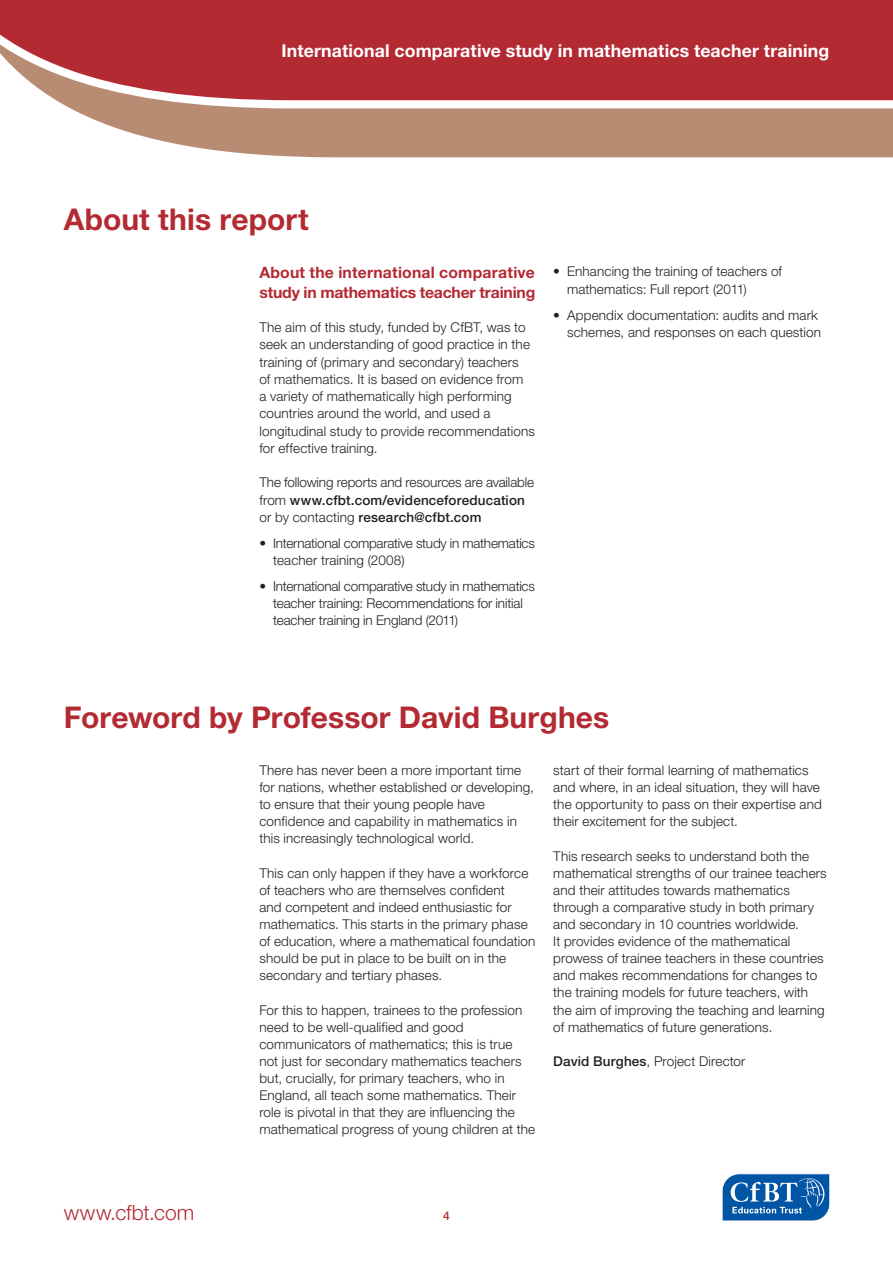
<style>
.page{position:relative;width:893px;height:1263px;background:#fff}
.page>*{position:absolute;margin:0;border:0;box-sizing:border-box;transform-origin:0 0}
.t1{font:700 30px "Helvetica Neue LT";letter-spacing:.005em;color:#b32a33}
.t2{font:300 21px "Helvetica Neue LT";color:#b32a33}
.t3{font:700 17.7px "Helvetica Neue LT";letter-spacing:.01em;color:#fff}
.t4{font:700 15.75px/19.5px "Helvetica Neue LT";color:#b32a33}
.t5{font:300 13.5px/17.1px "Helvetica Neue LT";letter-spacing:.01em;color:#231f20}
.t6{font:300 13.5px/17.2px "Helvetica Neue LT";letter-spacing:-.01em;color:#231f20}
.t7{font:300 13.5px/17.2px "Helvetica Neue LT";letter-spacing:-.015em;color:#231f20}
.t8{font:500 12px "Helvetica Neue LT";color:#b32a33}
.s1{font-weight:500}
</style>
<div class="page">
<svg style="left:722px;top:1173px;width:108px;height:48px;background:#3779b8"></svg>
<svg style="left:80px;top:113px;width:812px;height:44px;background:#be957f"></svg>
<svg style="left:0;top:0;width:892px;height:113px;background:#ba444a"></svg>
<svg style="left:892px;top:0;width:1px;height:157px"></svg>
<h3 class="t3" style="left:282px;top:40px;width:549px">International comparative study in mathematics teacher training</h3>
<h1 class="t1" style="left:64px;top:200px;width:246px">About this report</h1>
<p class="t4" style="left:259px;top:262px;width:277px">About the international comparative study in mathematics teacher training</p>
<p class="t5" style="left:259px;top:318px;width:277px">The aim of this study, funded by CfBT, was to seek an understanding of good practice in the training of (primary and secondary) teachers<br>of mathematics. It is based on evidence from<br>a variety of mathematically high performing countries around the world, and used a longitudinal study to provide recommendations for effective training.</p>
<p class="t6" style="left:259px;top:474px;width:276px">The following reports and resources are available from <span class="s1">www.cfbt.com/evidenceforeducation </span>or by contacting <span class="s1">research@cfbt.com</span></p>
<p class="t7" style="left:273px;top:534px;width:263px;text-indent:-14px">• International comparative study in mathematics teacher training (2008)</p>
<p class="t6" style="left:273px;top:577px;width:263px;text-indent:-14px">• International comparative study in mathematics teacher training: Recommendations for initial teacher training in England (2011)</p>
<p class="t5" style="left:567px;top:263px;width:216px;text-indent:-14px">• Enhancing the training of teachers of mathematics: Full report (2011)</p>
<p class="t5" style="left:553px;top:306px;width:269px;text-align:right">• Appendix documentation: audits and mark schemes, and responses on each question</p>
<h1 class="t1" style="left:64px;top:699px;width:547px">Foreword by Professor David Burghes</h1>
<p class="t5" style="left:259px;top:761px;width:276px">There has never been a more important time for nations, whether established or developing, to ensure that their young people have confidence and capability in mathematics in this increasingly technological world.</p>
<p class="t5" style="left:259px;top:864px;width:277px">This can only happen if they have a workforce of teachers who are themselves confident<br>and competent and indeed enthusiastic for mathematics. This starts in the primary phase of education, where a mathematical foundation should be put in place to be built on in the secondary and tertiary phases.</p>
<p class="t5" style="left:259px;top:1001px;width:277px">For this to happen, trainees to the profession need to be well-qualified and good communicators of mathematics; this is true<br>not just for secondary mathematics teachers but, crucially, for primary teachers, who in England, all teach some mathematics. Their role is pivotal in that they are influencing the mathematical progress of young children at the</p>
<p class="t5" style="left:553px;top:761px;width:270px">start of their formal learning of mathematics and where, in an ideal situation, they will have the opportunity to pass on their expertise and their excitement for the subject.</p>
<p class="t5" style="left:553px;top:847px;width:275px">This research seeks to understand both the mathematical strengths of our trainee teachers and their attitudes towards mathematics through a comparative study in both primary and secondary in 10 countries worldwide.<br>It provides evidence of the mathematical prowess of trainee teachers in these countries and makes recommendations for changes to the training models for future teachers, with the aim of improving the teaching and learning of mathematics of future generations.</p>
<p class="t5" style="left:553px;top:1052px;width:194px"><span class="s1">David Burghes</span>, Project Director</p>
<h2 class="t2" style="left:64px;top:1200px;width:132px">www.cfbt.com</h2>
<p class="t8" style="left:443px;top:1209px;width:8px">24</p>
</div>
